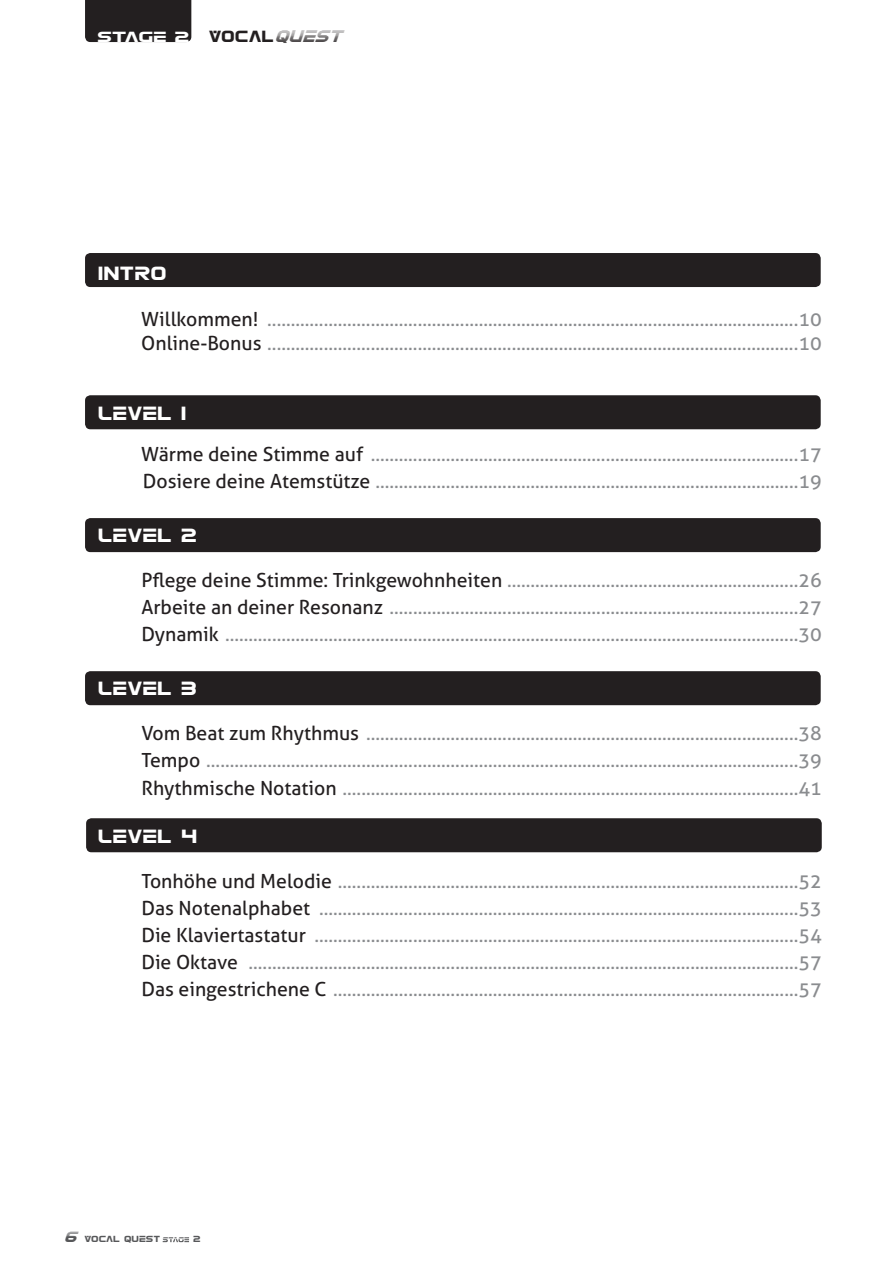
<style>
.page{position:relative;width:893px;height:1263px;background:#fff}
.page>*{position:absolute;margin:0;border:0;box-sizing:border-box;transform-origin:0 0}
.t1{font:19.5px/27px "Aller";color:#8a8c8f;text-align:justify}
.t2{font:19.5px "Eurofighter";color:#fff}
.t3{font:15px "Eurofighter Expanded";letter-spacing:-.015em;color:#fff}
.t4{font:9px "Eurofighter";color:#57585a}
.s1{font-family:"Eurofighter";font-size:16.5px;color:#231f20}
.s2{font-family:"Eurofighter Gradient";font-style:italic;font-size:16.5px;color:#231f20}
.s3{color:#231f20}
.s4{font-family:"Eurofighter Halftone";font-style:italic;font-size:15px}
</style>
<div class="page">
<div style="left:85px;top:0;width:106px;height:42px;background:#231f20"></div>
<svg style="left:163px;top:1237px;width:26px;height:5px"></svg>
<div style="left:85px;top:518px;width:736px;height:34px;background:#231f20;border-radius:5px"></div>
<div style="left:85px;top:671px;width:736px;height:34px;background:#231f20;border-radius:5px"></div>
<div style="left:85px;top:395px;width:736px;height:34px;background:#231f20;border-radius:5px"></div>
<div style="left:85px;top:253px;width:736px;height:34px;background:#231f20;border-radius:5px"></div>
<div style="left:86px;top:818px;width:736px;height:34px;background:#231f20;border-radius:5px"></div>
<p class="t3" style="left:97px;top:29px;width:246px">STaGE 2 <span class="s1">VOCAL</span><span class="s2">QUEST</span></p>
<p class="t2" style="left:98px;top:263px;width:71px">INTRO</p>
<p class="t1" style="left:141px;top:308px;width:682px;line-height:23.4px"><span class="s3">Willkommen!</span> .................................................................................................................10<br><span class="s3">Online-Bonus</span> .................................................................................................................10</p>
<p class="t2" style="left:98px;top:403px;width:90px">LEVEL 1</p>
<p class="t1" style="left:141px;top:441px;width:682px"><span class="s3">Wärme deine Stimme auf</span> ...........................................................................................17<br><span class="s3">Dosiere deine Atemstütze</span> ..........................................................................................19</p>
<p class="t2" style="left:98px;top:526px;width:101px">LEVEL 2</p>
<p class="t1" style="left:141px;top:567px;width:682px"><span class="s3">Pflege deine Stimme: Trinkgewohnheiten</span> ..............................................................26<br><span class="s3">Arbeite an deiner Resonanz</span> .......................................................................................27<br><span class="s3">Dynamik</span> ..........................................................................................................................30</p>
<p class="t2" style="left:98px;top:679px;width:101px">LEVEL 3</p>
<p class="t1" style="left:141px;top:720px;width:682px"><span class="s3">Vom Beat zum Rhythmus</span> ............................................................................................38<br><span class="s3">Tempo</span> ..............................................................................................................................39<br><span class="s3">Rhythmische Notation</span> .................................................................................................41</p>
<p class="t2" style="left:98px;top:826px;width:101px">LEVEL 4</p>
<p class="t1" style="left:141px;top:868px;width:682px"><span class="s3">Tonhöhe und Melodie</span> ..................................................................................................52<br><span class="s3">Das Notenalphabet</span> ......................................................................................................53<br><span class="s3">Die Klaviertastatur</span> .......................................................................................................54<br><span class="s3">Die Oktave</span> .....................................................................................................................57<br><span class="s3">Das eingestrichene C</span> ...................................................................................................57</p>
<p class="t4" style="left:64px;top:1234px;width:98px"><span class="s4">6</span> VOCAL QUEST</p>
<p class="t4" style="left:193px;top:1234px;width:9px">2</p>
</div>
